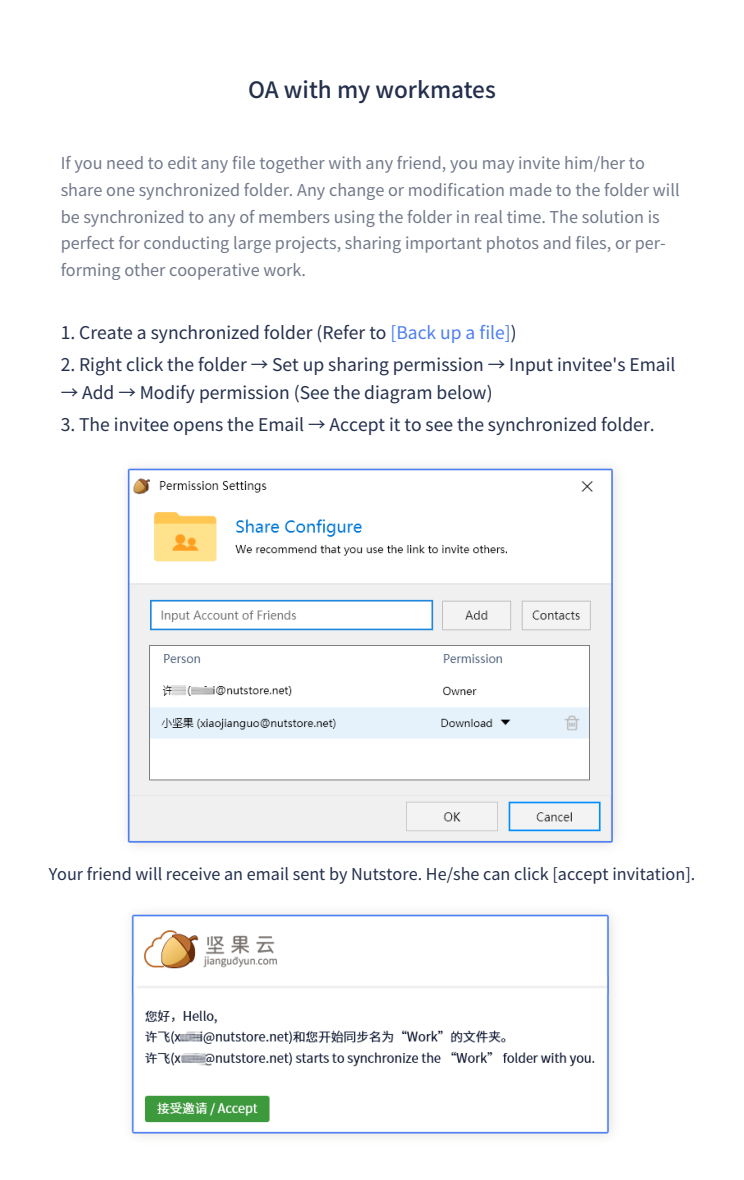
<style>
.page{position:relative;width:744px;height:1180px;background:#fff}
.page>*{position:absolute;margin:0;border:0;box-sizing:border-box;transform-origin:0 0}
.t1{font:500 22.5px "Source Han Sans CN";color:#232f4c}
.t2{font:17.5px "Source Han Sans CN";color:#232f4c}
.t3{font:16.25px/26.9px "Source Han Sans CN";color:#717889}
.t4{font:16.25px "Source Han Sans CN";color:#232f4c}
.s1{color:#4c7ef0}
</style>
<div class="page">
<img style="left:131px;top:913px;width:482px;height:224px">
<img style="left:127px;top:467px;width:490px;height:379px">
<h1 class="t1" style="left:248px;top:77px;width:249px">OA with my workmates</h1>
<p class="t3" style="left:61px;top:150px;width:620px">If you need to edit any file together with any friend, you may invite him/her to share one synchronized folder. Any change or modification made to the folder will be synchronized to any of members using the folder in real time. The solution is perfect for conducting large projects, sharing important photos and files, or per&shy;forming other cooperative work.</p>
<p class="t2" style="left:61px;top:322px;width:457px">1. Create a synchronized folder (Refer to <span class="s1">[Back up a file]</span>)</p>
<p class="t2" style="left:61px;top:354px;width:616px">2. Right click the folder → Set up sharing permission → Input invitee's Email</p>
<p class="t2" style="left:61px;top:382px;width:433px">→ Add → Modify permission (See the diagram below)</p>
<p class="t2" style="left:61px;top:414px;width:595px">3. The invitee opens the Email → Accept it to see the synchronized folder.</p>
<p class="t4" style="left:49px;top:864px;width:648px">Your friend will receive an email sent by Nutstore. He/she can click [accept invitation].</p>
</div>
